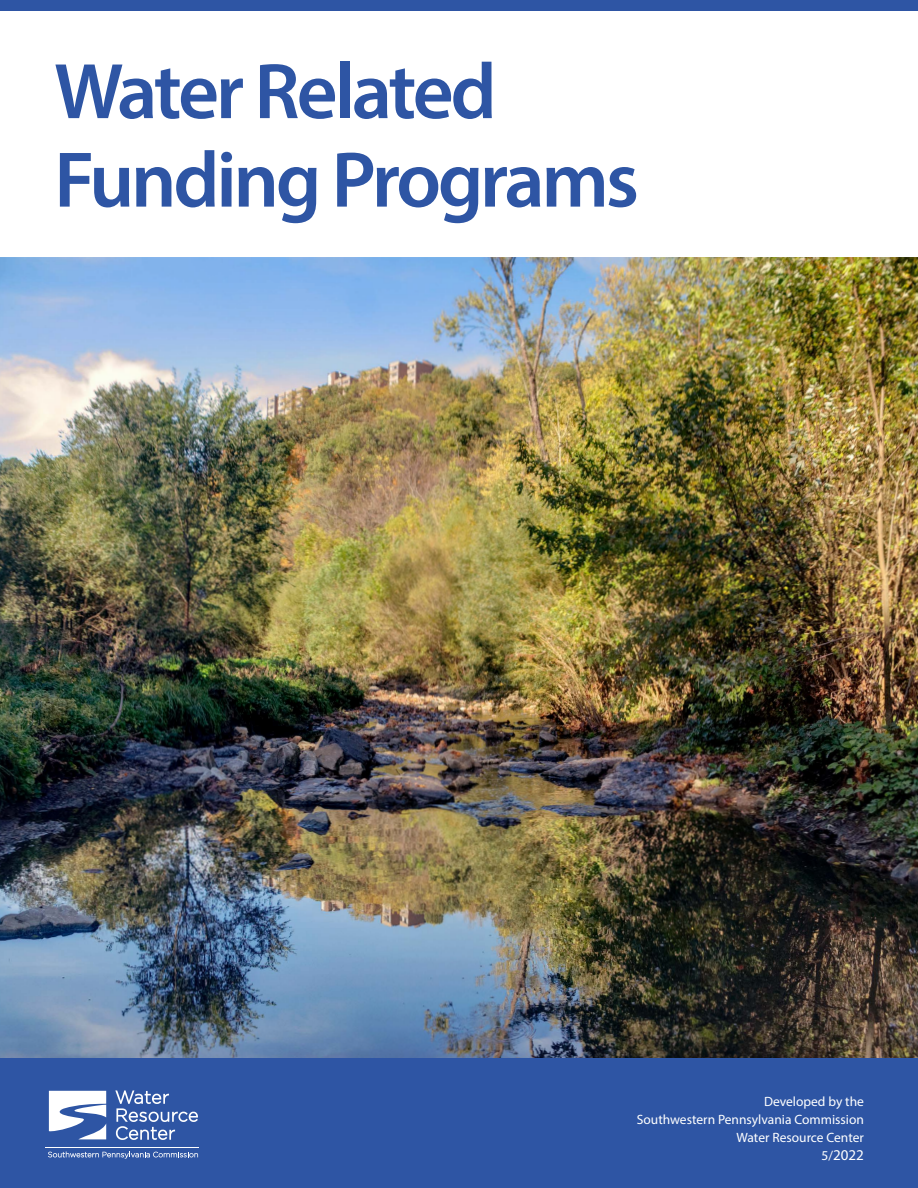
<style>
.page{position:relative;width:918px;height:1188px;background:#fff}
.page>*{position:absolute;margin:0;border:0;box-sizing:border-box;transform-origin:0 0}
.t1{font:600 79.5px/88.5px "Myriad Pro";letter-spacing:-.04em;color:#2e55a4}
.t2{font:15px "Myriad Pro";color:#fff}
.t3{font:13.5px/18px "Myriad Pro";color:#fff;text-align:right}
.s1{font-size:13.5px}
</style>
<div class="page">
<img style="left:0;top:257px;width:918px;height:801px">
<div style="left:0;top:1058px;width:918px;height:130px;background:#2e55a4"></div>
<div style="left:0;top:0;width:918px;height:11px;background:#2e55a4"></div>
<svg style="left:49px;top:1091px;width:57px;height:48px"></svg>
<hr style="left:46px;top:1148px;width:153px;height:1px;background:#fff">
<svg style="left:115px;top:1090px;width:83px;height:50px"></svg>
<svg style="left:48px;top:1151px;width:150px;height:8px"></svg>
<h1 class="t1" style="left:54px;top:45px;width:586px">Water Related<br>Funding Programs</h1>
<p class="t3" style="left:637px;top:1092px;width:229px">Developed by the<br>Southwestern Pennsylvania Commission<br>Water Resource Center</p>
<p class="t2" style="left:822px;top:1145px;width:44px"><span class="s1">5/</span>2022</p>
</div>
